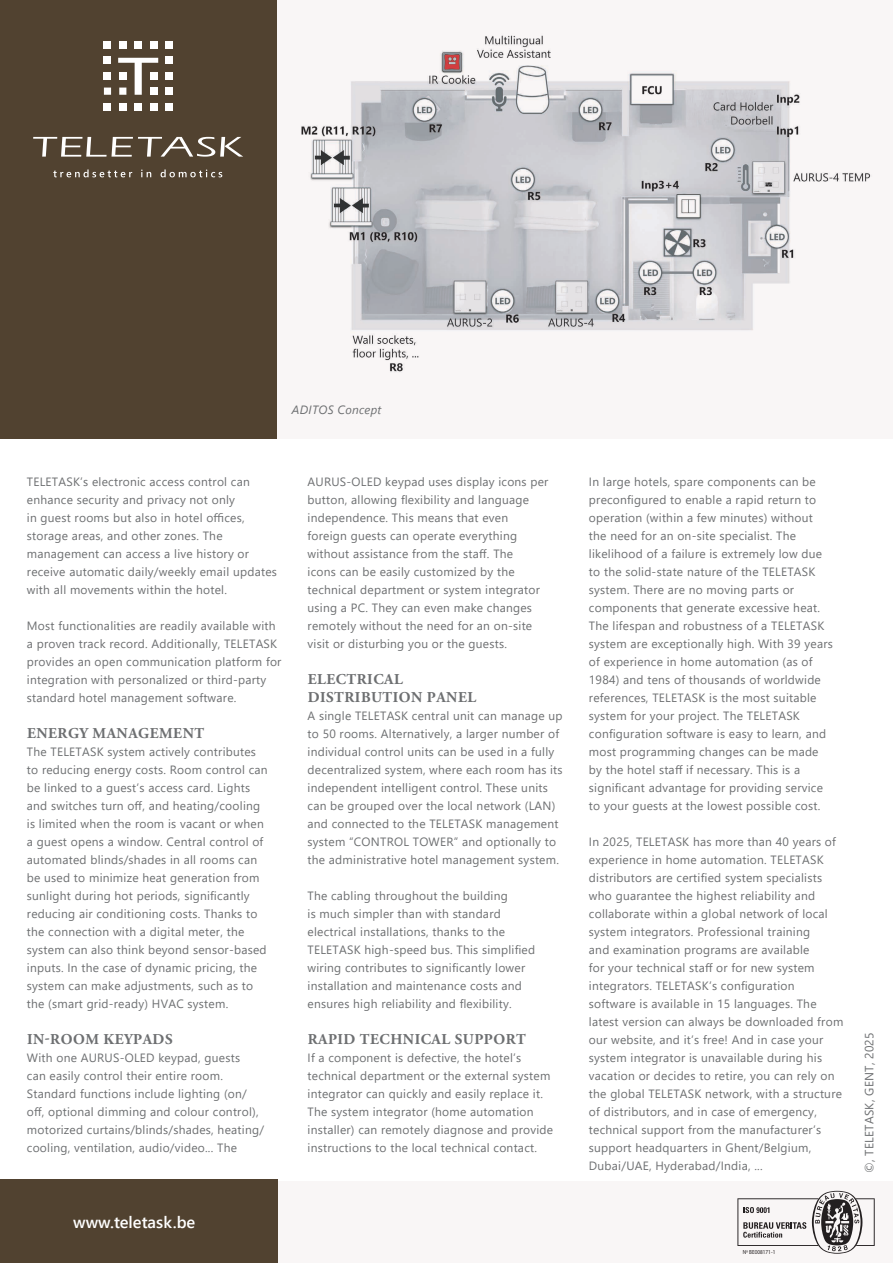
<style>
.page{position:relative;width:893px;height:1263px;background:#fff}
.page>*{position:absolute;margin:0;border:0;box-sizing:border-box;transform-origin:0 0}
.t1{font:600 16.5px "Segoe UI";color:#fff}
.Body_Titel{font:700 15px/18px "Adobe Garamond Pro";letter-spacing:.035em;color:#6d6f71}
.Body{font:12px/18px "Segoe UI";letter-spacing:.02em;color:#6d6f71}
.Contact_info{font:12px "Segoe UI";letter-spacing:.02em;color:#6d6f71}
.Intro{font:italic 12px "Segoe UI";letter-spacing:.02em;color:#6d6f71}
.t2{font:condensed 5.85px "Helvetica";color:#231f20;scale:.9 1}
</style>
<div class="page">
<div style="left:276px;top:1181px;width:617px;height:82px;background:#f9f6f6"></div>
<div style="left:276px;top:0;width:617px;height:438px;background:#f9f6f6"></div>
<img style="left:301px;top:35px;width:570px;height:337px">
<div style="left:0;top:0;width:276px;height:438px;background:#514230"></div>
<div style="left:0;top:1179px;width:277px;height:84px;background:#514230"></div>
<svg style="left:53px;top:169px;width:79px;height:8px"></svg>
<svg style="left:141px;top:170px;width:10px;height:7px"></svg>
<svg style="left:161px;top:169px;width:61px;height:8px"></svg>
<div style="left:165px;top:41px;width:7px;height:7px;background:#fff"></div>
<div style="left:165px;top:57px;width:7px;height:7px;background:#fff"></div>
<div style="left:165px;top:72px;width:7px;height:7px;background:#fff"></div>
<div style="left:165px;top:88px;width:7px;height:7px;background:#fff"></div>
<div style="left:165px;top:103px;width:7px;height:7px;background:#fff"></div>
<div style="left:150px;top:41px;width:7px;height:7px;background:#fff"></div>
<div style="left:150px;top:103px;width:7px;height:7px;background:#fff"></div>
<div style="left:135px;top:41px;width:7px;height:7px;background:#fff"></div>
<div style="left:135px;top:103px;width:7px;height:7px;background:#fff"></div>
<div style="left:119px;top:41px;width:7px;height:7px;background:#fff"></div>
<svg style="left:118px;top:58px;width:40px;height:37px"></svg>
<div style="left:119px;top:72px;width:7px;height:7px;background:#fff"></div>
<div style="left:119px;top:88px;width:7px;height:7px;background:#fff"></div>
<div style="left:119px;top:103px;width:7px;height:7px;background:#fff"></div>
<div style="left:104px;top:41px;width:7px;height:7px;background:#fff"></div>
<div style="left:104px;top:57px;width:7px;height:7px;background:#fff"></div>
<div style="left:104px;top:72px;width:7px;height:7px;background:#fff"></div>
<div style="left:104px;top:88px;width:7px;height:7px;background:#fff"></div>
<div style="left:104px;top:103px;width:7px;height:7px;background:#fff"></div>
<svg style="left:33px;top:137px;width:210px;height:20px"></svg>
<svg style="left:737px;top:1191px;width:138px;height:63px"></svg>
<p class="Intro" style="left:292px;top:398px;width:91px">ADITOS Concept</p>
<p class="Body" style="left:27px;top:472px;width:251px">TELETASK’s electronic access control can enhance security and privacy not only<br>in guest rooms but also in hotel offices, storage areas, and other zones. The management can access a live history or receive automatic daily/weekly email updates with all movements within the hotel.</p>
<p class="Body" style="left:27px;top:616px;width:256px">Most functionalities are readily available with a proven track record. Additionally, TELETASK provides an open communication platform for integration with personalized or third-party standard hotel management software.</p>
<p class="Body_Titel" style="left:27px;top:725px;width:179px">ENERGY MANAGEMENT</p>
<p class="Body" style="left:27px;top:742px;width:242px">The TELETASK system actively contributes to reducing energy costs. Room control can be linked to a guest’s access card. Lights and switches turn off, and heating/cooling is limited when the room is vacant or when a guest opens a window. Central control of automated blinds/shades in all rooms can be used to minimize heat generation from sunlight during hot periods, significantly reducing air conditioning costs. Thanks to the connection with a digital meter, the system can also think beyond sensor-based inputs. In the case of dynamic pricing, the system can make adjustments, such as to the (smart grid-ready) HVAC system.</p>
<p class="Body_Titel" style="left:27px;top:1031px;width:147px">IN-ROOM KEYPADS</p>
<p class="Body" style="left:27px;top:1048px;width:239px">With one AURUS-OLED keypad, guests<br>can easily control their entire room.<br>Standard functions include lighting (on/ off, optional dimming and colour control), motorized curtains/blinds/shades, heating/ cooling, ventilation, audio/video... The</p>
<p class="Body" style="left:308px;top:472px;width:242px">AURUS-OLED keypad uses display icons per button, allowing flexibility and language independence. This means that even foreign guests can operate everything without assistance from the staff. The<br>icons can be easily customized by the technical department or system integrator using a PC. They can even make changes remotely without the need for an on-site visit or disturbing you or the guests.</p>
<p class="Body_Titel" style="left:308px;top:671px;width:170px">ELECTRICAL<br>DISTRIBUTION PANEL</p>
<p class="Body" style="left:308px;top:706px;width:257px">A single TELETASK central unit can manage up to 50 rooms. Alternatively, a larger number of individual control units can be used in a fully decentralized system, where each room has its independent intelligent control. These units can be grouped over the local network (LAN) and connected to the TELETASK management system “CONTROL TOWER” and optionally to the administrative hotel management system.</p>
<p class="Body" style="left:308px;top:886px;width:229px">The cabling throughout the building<br>is much simpler than with standard electrical installations, thanks to the TELETASK high-speed bus. This simplified wiring contributes to significantly lower installation and maintenance costs and ensures high reliability and flexibility.</p>
<p class="Body_Titel" style="left:308px;top:1031px;width:220px">RAPID TECHNICAL SUPPORT</p>
<p class="Body" style="left:308px;top:1048px;width:247px">If a component is defective, the hotel’s technical department or the external system integrator can quickly and easily replace it.<br>The system integrator (home automation installer) can remotely diagnose and provide instructions to the local technical contact.</p>
<p class="t1" style="left:73px;top:1206px;width:124px">www.teletask.be</p>
<p class="Body" style="left:589px;top:472px;width:245px">In large hotels, spare components can be preconfigured to enable a rapid return to operation (within a few minutes) without the need for an on-site specialist. The likelihood of a failure is extremely low due to the solid-state nature of the TELETASK system. There are no moving parts or components that generate excessive heat.<br>The lifespan and robustness of a TELETASK system are exceptionally high. With 39 years of experience in home automation (as of 1984) and tens of thousands of worldwide references, TELETASK is the most suitable system for your project. The TELETASK configuration software is easy to learn, and most programming changes can be made by the hotel staff if necessary. This is a significant advantage for providing service to your guests at the lowest possible cost.</p>
<p class="Body" style="left:589px;top:832px;width:256px">In 2025, TELETASK has more than 40 years of experience in home automation. TELETASK distributors are certified system specialists who guarantee the highest reliability and collaborate within a global network of local system integrators. Professional training<br>and examination programs are available<br>for your technical staff or for new system integrators. TELETASK’s configuration software is available in 15 languages. The latest version can always be downloaded from our website, and it’s free! And in case your system integrator is unavailable during his vacation or decides to retire, you can rely on the global TELETASK network, with a structure of distributors, and in case of emergency, technical support from the manufacturer’s support headquarters in Ghent/Belgium, Dubai/UAE, Hyderabad/India, ...</p>
<p class="Contact_info" style="left:858px;top:1173px;width:142px;rotate:-90deg">©, TELETASK, GENT, 2025</p>
<p class="t2" style="left:743px;top:1248px;width:38px">Nº BE008171-1</p>
</div>
